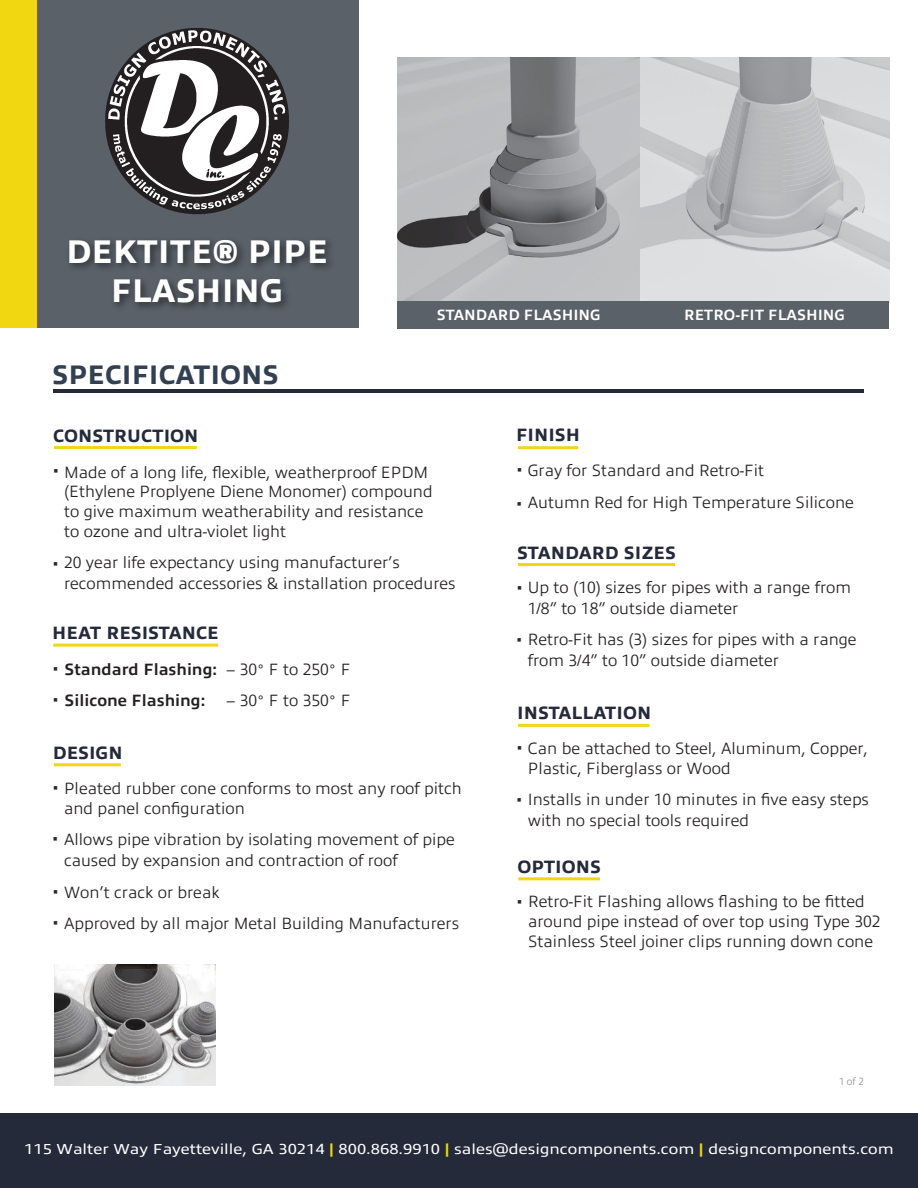
<style>
.page{position:relative;width:918px;height:1188px;background:#fff}
.page>*{position:absolute;margin:0;border:0;box-sizing:border-box;transform-origin:0 0}
.t1{font:800 33px/39.6px "Allumi Std";color:#fff;text-align:center}
.t2{font:800 27px "Allumi Std";color:#334052}
.t3{font:800 18px "Allumi Std";color:#242a39}
.t4{font:300 16.5px/19.8px "Allumi Std";color:#231f20}
.t5{font:700 16.5px/31.5px "Allumi Std";color:#231f20}
.t6{font:16.5px/31px "Allumi Std";color:#242a39}
.t7{font:700 15px "Allumi Std";color:#fff}
.t8{font:14.7px "Allumi Std";color:#fff;scale:1.14 1}
.t9{font:300 10.5px "Allumi Std";color:#5b6169;scale:.95 1}
.s1{font-weight:400;color:#242a39}
.s2{font-weight:300}
.s3{font-weight:800;color:#f1d612}
</style>
<div class="page">
<hr style="left:53px;top:644px;width:165px;height:3px;background:#f1d612">
<hr style="left:53px;top:389px;width:811px;height:3px;background:#242a39">
<div style="left:36px;top:0;width:322px;height:328px;background:#5a6169"></div>
<svg style="left:105px;top:28px;width:184px;height:186px"></svg>
<div style="left:0;top:1113px;width:918px;height:75px;background:#242a39"></div>
<hr style="left:518px;top:877px;width:82px;height:3px;background:#f1d612">
<hr style="left:518px;top:724px;width:132px;height:3px;background:#f1d612">
<hr style="left:518px;top:563px;width:157px;height:3px;background:#f1d612">
<hr style="left:54px;top:446px;width:143px;height:3px;background:#f1d612">
<hr style="left:518px;top:446px;width:60px;height:3px;background:#f1d612">
<hr style="left:54px;top:763px;width:67px;height:3px;background:#f1d612">
<div style="left:0;top:0;width:36px;height:328px;background:#f1d612"></div>
<img style="left:398px;top:58px;width:491px;height:243px">
<div style="left:398px;top:301px;width:491px;height:27px;background:#5b6169"></div>
<img style="left:54px;top:965px;width:161px;height:120px">
<h1 class="t1" style="left:66px;top:232px;width:263px">DEKTITE® PIPE<br>FLASHING</h1>
<h2 class="t2" style="left:52px;top:360px;width:228px">SPECIFICATIONS</h2>
<p class="t3" style="left:53px;top:426px;width:147px">CONSTRUCTION</p>
<p class="t7" style="left:437px;top:306px;width:165px">STANDARD FLASHING</p>
<p class="t7" style="left:684px;top:306px;width:162px">RETRO-FIT FLASHING</p>
<p class="t3" style="left:516px;top:425px;width:65px">FINISH</p>
<p class="t4" style="left:64px;top:462px;width:370px">Made of a long life, flexible, weatherproof EPDM (Ethylene Proplyene Diene Monomer) compound to give maximum weatherability and resistance to ozone and ultra-violet light</p>
<p class="t4" style="left:64px;top:574px;width:393px">recommended accessories &amp; installation procedures</p>
<p class="t6" style="left:53px;top:454px;width:7px">•</p>
<p class="t4" style="left:53px;top:553px;width:349px"><span class="s1">•</span> 20 year life expectancy using manufacturer’s</p>
<p class="t3" style="left:52px;top:623px;width:168px">HEAT RESISTANCE</p>
<p class="t6" style="left:53px;top:652px;width:7px">• •</p>
<p class="t5" style="left:65px;top:654px;width:287px">Standard Flashing: <span class="s2">– 30° F to 250° F<br></span>Silicone Flashing:</p>
<p class="t4" style="left:227px;top:691px;width:125px">– 30° F to 350° F</p>
<p class="t3" style="left:53px;top:742px;width:71px">DESIGN</p>
<p class="t4" style="left:64px;top:779px;width:399px">Pleated rubber cone conforms to most any roof pitch and panel configuration</p>
<p class="t4" style="left:64px;top:829px;width:392px;line-height:21px">Allows pipe vibration by isolating movement of pipe caused by expansion and contraction of roof</p>
<p class="t4" style="left:64px;top:877px;width:397px;line-height:31.5px">Won’t crack or break<br>Approved by all major Metal Building Manufacturers</p>
<p class="t6" style="left:53px;top:771px;width:7px">•</p>
<p class="t6" style="left:52px;top:822px;width:7px">•</p>
<p class="t6" style="left:53px;top:875px;width:7px">• •</p>
<p class="t4" style="left:528px;top:461px;width:238px">Gray for Standard and Retro-Fit</p>
<p class="t6" style="left:517px;top:453px;width:7px">•</p>
<p class="t4" style="left:517px;top:492px;width:339px"><span class="s1">•</span> Autumn Red for High Temperature Silicone</p>
<p class="t3" style="left:517px;top:543px;width:160px">STANDARD SIZES</p>
<p class="t4" style="left:528px;top:577px;width:325px;line-height:21px;text-indent:-11px"><span class="s1">•</span> Up to (10) sizes for pipes with a range from<br>1/8” to 18” outside diameter</p>
<p class="t4" style="left:517px;top:630px;width:342px"><span class="s1">•</span> Retro-Fit has (3) sizes for pipes with a range</p>
<p class="t4" style="left:528px;top:651px;width:253px">from 3/4” to 10” outside diameter</p>
<p class="t3" style="left:517px;top:703px;width:136px">INSTALLATION</p>
<p class="t4" style="left:517px;top:738px;width:353px"><span class="s1">•</span> Can be attached to Steel, Aluminum, Copper,</p>
<p class="t4" style="left:528px;top:758px;width:204px">Plastic, Fiberglass or Wood</p>
<p class="t4" style="left:528px;top:811px;width:223px">with no special tools required</p>
<p class="t4" style="left:517px;top:790px;width:354px"><span class="s1">•</span> Installs in under 10 minutes in five easy steps</p>
<p class="t3" style="left:518px;top:857px;width:85px">OPTIONS</p>
<p class="t4" style="left:517px;top:892px;width:349px"><span class="s1">•</span> Retro-Fit Flashing allows flashing to be fitted</p>
<p class="t4" style="left:528px;top:912px;width:354px">around pipe instead of over top using Type 302<br>Stainless Steel joiner clips running down cone</p>
<p class="t9" style="left:839px;top:1076px;width:27px">1 of 2</p>
<p class="t8" style="left:24px;top:1141px;width:764px">115 Walter Way Fayetteville, GA 30214 <span class="s3">|</span> 800.868.9910 <span class="s3">|</span> sales@designcomponents.com <span class="s3">|</span> designcomponents.com</p>
</div>
